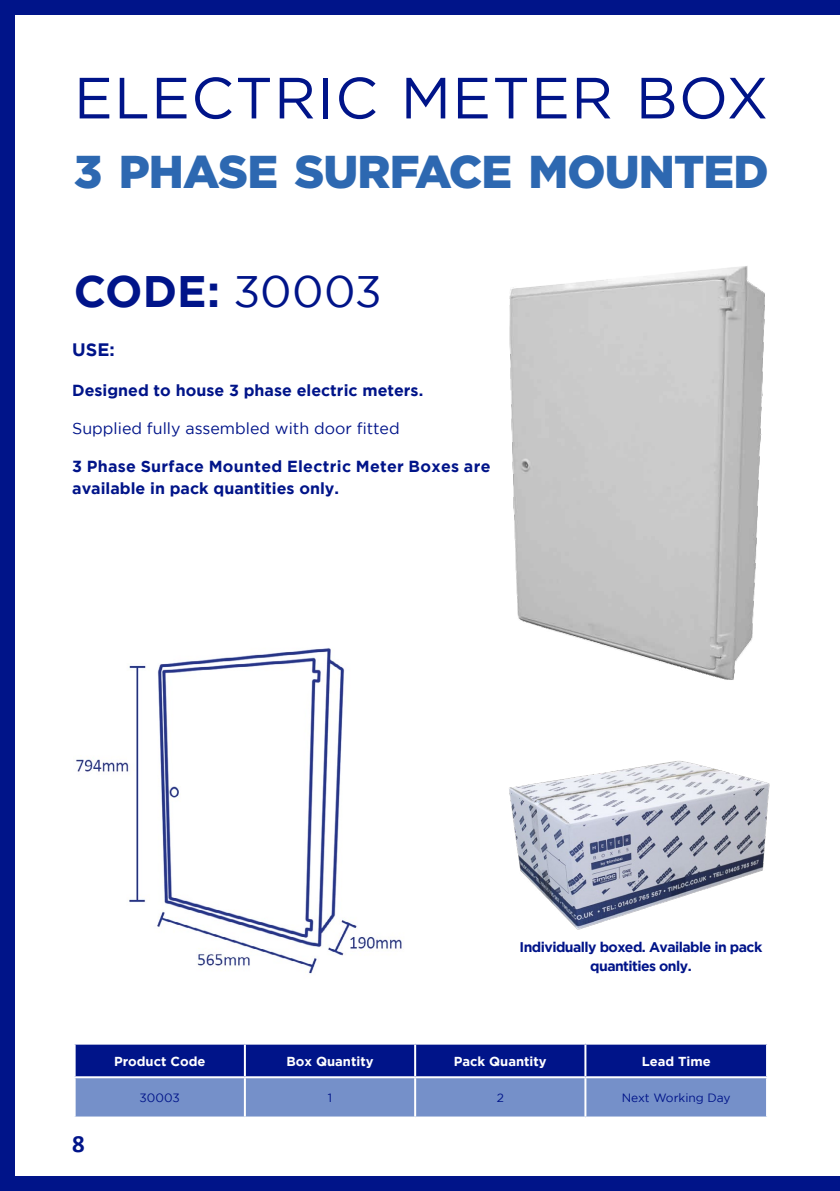
<style>
.page{position:relative;width:840px;height:1191px;background:#fff}
.page>*{position:absolute;margin:0;border:0;box-sizing:border-box;transform-origin:0 0}
.t1{font:58px "Gotham";letter-spacing:.02em;color:#001489}
.t2{font:900 46px "Gotham";letter-spacing:-.02em;color:#2d68b1}
.t3{font:700 44px "Gotham";color:#001489}
.t4{font:700 24.8px "Calibri";color:#001489}
.t5{font:700 18px "Gotham";color:#001489}
.t6{font:700 16px/22px "Gotham";letter-spacing:.02em;color:#001489}
.t7{font:700 16px "Gotham";color:#001489}
.t8{font:16px "Gotham";color:#001489}
.t9{font:700 14px/19px "Gotham";letter-spacing:-.04em;color:#001489;text-align:center}
.t10{font:700 13px "Gotham";color:#fff}
.t11{font:12px "Gotham";color:#001489}
.s1{font-weight:400}
</style>
<div class="page">
<div style="left:0;top:0;width:14px;height:1188px;background:#001489"></div>
<div style="left:0;top:0;width:839px;height:14px;background:#001489"></div>
<div style="left:0;top:1176px;width:839px;height:15px;background:#001489"></div>
<svg style="left:76px;top:1044px;width:689px;height:72px;background:#425aad"></svg>
<hr style="left:244px;top:1044px;width:2px;height:32px;background:#fff">
<hr style="left:414px;top:1044px;width:2px;height:32px;background:#fff">
<hr style="left:584px;top:1044px;width:2px;height:32px;background:#fff">
<hr style="left:74px;top:1076px;width:171px;height:2px;background:#fff">
<hr style="left:245px;top:1076px;width:170px;height:2px;background:#fff">
<hr style="left:244px;top:1078px;width:2px;height:38px;background:#fff">
<hr style="left:415px;top:1076px;width:170px;height:2px;background:#fff">
<hr style="left:414px;top:1078px;width:2px;height:38px;background:#fff">
<hr style="left:585px;top:1076px;width:182px;height:2px;background:#fff">
<hr style="left:584px;top:1078px;width:2px;height:38px;background:#fff">
<img style="left:509px;top:266px;width:256px;height:414px">
<img style="left:509px;top:761px;width:261px;height:169px">
<img style="left:76px;top:648px;width:326px;height:326px">
<h1 class="t1" style="left:74px;top:66px;width:695px">ELECTRIC METER BOX</h1>
<h2 class="t2" style="left:74px;top:146px;width:695px">3 PHASE SURFACE MOUNTED</h2>
<h3 class="t3" style="left:74px;top:266px;width:309px">CODE: <span class="s1">30003</span></h3>
<p class="t5" style="left:72px;top:339px;width:44px">USE:</p>
<p class="t7" style="left:72px;top:381px;width:352px">Designed to house 3 phase electric meters.</p>
<p class="t8" style="left:72px;top:419px;width:329px">Supplied fully assembled with door fitted</p>
<p class="t6" style="left:72px;top:455px;width:419px">3 Phase Surface Mounted Electric Meter Boxes are available in pack quantities only.</p>
<p class="t9" style="left:519px;top:936px;width:244px">Individually boxed. Available in pack quantities only.</p>
<h3 class="t4" style="left:72px;top:1126px;width:14px">8</h3>
<p class="t10" style="left:114px;top:1053px;width:93px">Product Code</p>
<p class="t10" style="left:286px;top:1053px;width:88px">Box Quantity</p>
<p class="t10" style="left:453px;top:1053px;width:94px">Pack Quantity</p>
<p class="t10" style="left:641px;top:1053px;width:71px">Lead Time</p>
<p class="t11" style="left:139px;top:1091px;width:42px">30003</p>
<p class="t11" style="left:328px;top:1091px;width:6px">1</p>
<p class="t11" style="left:496px;top:1091px;width:9px">2</p>
<p class="t11" style="left:621px;top:1091px;width:110px">Next Working Day</p>
</div>
